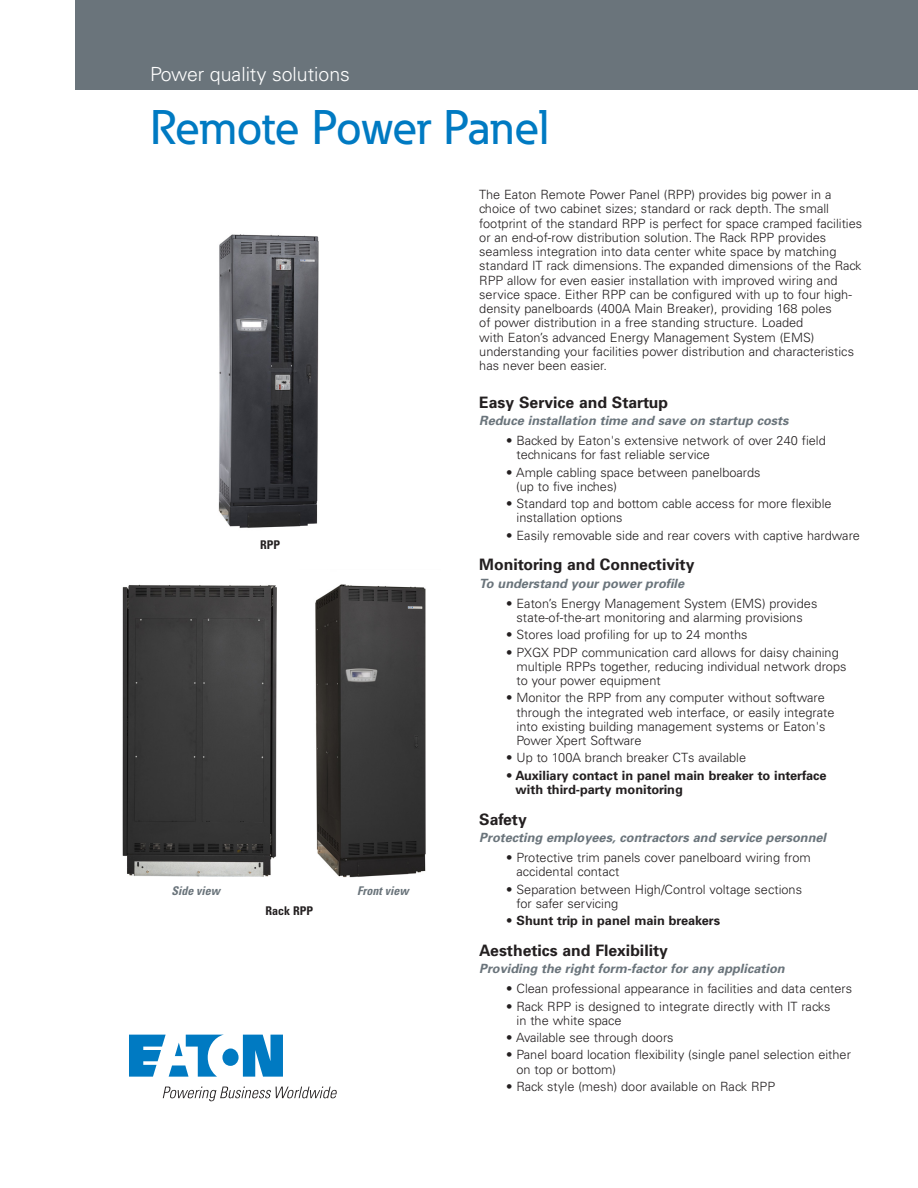
<style>
.page{position:relative;width:918px;height:1188px;background:#fff}
.page>*{position:absolute;margin:0;border:0;box-sizing:border-box;transform-origin:0 0}
.Headline{font:500 48px "Eaton";letter-spacing:-.02em;color:#007ac2}
.Product_line{font:300 19.5px "Univers";color:#fff}
.Body_Copy{font:700 15.75px "Univers";color:#231f20}
.Body_Copy-2{font:300 12.75px/14.2px "Univers";color:#231f20}
.Body_Copy-3{font:italic 700 12.75px "Univers";color:#6a747b}
.Body_Copy-4{font:700 12.75px/14.2px "Univers";color:#231f20}
.Captions{font:italic 700 condensed 12px "Univers";color:#6a747b}
.Captions-2{font:700 condensed 12px "Univers";color:#231f20}
.s1{font-weight:300}
</style>
<div class="page">
<img style="left:218px;top:234px;width:101px;height:294px">
<img style="left:122px;top:584px;width:304px;height:294px">
<div style="left:75px;top:0;width:843px;height:90px;background:#6a747b"></div>
<svg style="left:129px;top:1035px;width:154px;height:42px"></svg>
<svg style="left:163px;top:1087px;width:174px;height:14px"></svg>
<p class="Product_line" style="left:150px;top:62px;width:202px">Power quality solutions</p>
<p class="Headline" style="left:150px;top:98px;width:400px">Remote Power Panel</p>
<p class="Captions-2" style="left:260px;top:537px;width:22px">RPP</p>
<p class="Captions" style="left:171px;top:883px;width:50px">Side view</p>
<p class="Captions" style="left:357px;top:883px;width:53px">Front view</p>
<p class="Captions-2" style="left:266px;top:903px;width:49px">Rack RPP</p>
<p class="Body_Copy-2" style="left:479px;top:187px;width:384px">The Eaton Remote Power Panel (RPP) provides big power in a choice of two cabinet sizes; standard or rack depth. The small footprint of the standard RPP is perfect for space cramped facilities or an end-of-row distribution solution. The Rack RPP provides seamless integration into data center white space by matching standard IT rack dimensions. The expanded dimensions of the Rack RPP allow for even easier installation with improved wiring and service space. Either RPP can be configured with up to four high&shy;density panelboards (400A Main Breaker), providing 168 poles<br>of power distribution in a free standing structure. Loaded<br>with Eaton’s advanced Energy Management System (EMS) understanding your facilities power distribution and characteristics has never been easier.</p>
<p class="Body_Copy" style="left:479px;top:393px;width:190px">Easy Service and Startup</p>
<p class="Body_Copy-3" style="left:479px;top:413px;width:311px">Reduce installation time and save on startup costs</p>
<p class="Body_Copy-2" style="left:517px;top:433px;width:311px;text-indent:-10px">• Backed by Eaton's extensive network of over 240 field technicans for fast reliable service</p>
<p class="Body_Copy-2" style="left:516px;top:465px;width:246px;text-indent:-10px">• Ample cabling space between panelboards (up to five inches)</p>
<p class="Body_Copy-2" style="left:517px;top:496px;width:317px;text-indent:-10px">• Standard top and bottom cable access for more flexible installation options</p>
<p class="Body_Copy-2" style="left:506px;top:528px;width:355px">• Easily removable side and rear covers with captive hardware</p>
<p class="Body_Copy" style="left:479px;top:555px;width:217px">Monitoring and Connectivity</p>
<p class="Body_Copy-3" style="left:479px;top:575px;width:206px">To understand your power profile</p>
<p class="Body_Copy-2" style="left:506px;top:596px;width:313px;text-align:center">• Eaton’s Energy Management System (EMS) provides state-of-the-art monitoring and alarming provisions</p>
<p class="Body_Copy-2" style="left:506px;top:628px;width:243px">• Stores load profiling for up to 24 months</p>
<p class="Body_Copy-2" style="left:517px;top:645px;width:331px;text-indent:-10px">• PXGX PDP communication card allows for daisy chaining multiple RPPs together, reducing individual network drops to your power equipment</p>
<p class="Body_Copy-2" style="left:517px;top:691px;width:319px;text-indent:-10px">• Monitor the RPP from any computer without software through the integrated web interface, or easily integrate into existing building management systems or Eaton's Power Xpert Software</p>
<p class="Body_Copy-2" style="left:506px;top:751px;width:241px">• Up to 100A branch breaker CTs available</p>
<p class="Body_Copy-4" style="left:516px;top:768px;width:313px;text-indent:-9px"><span class="s1">•</span> Auxiliary contact in panel main breaker to interface with third-party monitoring</p>
<p class="Body_Copy" style="left:479px;top:810px;width:49px">Safety</p>
<p class="Body_Copy-3" style="left:479px;top:830px;width:348px">Protecting employees, contractors and service personnel</p>
<p class="Body_Copy-2" style="left:517px;top:850px;width:296px;text-indent:-10px">• Protective trim panels cover panelboard wiring from accidental contact</p>
<p class="Body_Copy-2" style="left:517px;top:882px;width:287px;text-indent:-10px">• Separation between High/Control voltage sections for safer servicing</p>
<p class="Body_Copy-4" style="left:506px;top:913px;width:216px"><span class="s1">•</span> Shunt trip in panel main breakers</p>
<p class="Body_Copy" style="left:479px;top:941px;width:190px">Aesthetics and Flexibility</p>
<p class="Body_Copy-3" style="left:479px;top:961px;width:307px">Providing the right form-factor for any application</p>
<p class="Body_Copy-2" style="left:506px;top:982px;width:347px">• Clean professional appearance in facilities and data centers</p>
<p class="Body_Copy-2" style="left:517px;top:999px;width:315px;text-indent:-10px">• Rack RPP is designed to integrate directly with IT racks in the white space</p>
<p class="Body_Copy-2" style="left:506px;top:1030px;width:169px">• Available see through doors</p>
<p class="Body_Copy-2" style="left:517px;top:1048px;width:336px;text-indent:-10px">• Panel board location flexibility (single panel selection either on top or bottom)</p>
<p class="Body_Copy-2" style="left:506px;top:1079px;width:270px">• Rack style (mesh) door available on Rack RPP</p>
</div>
